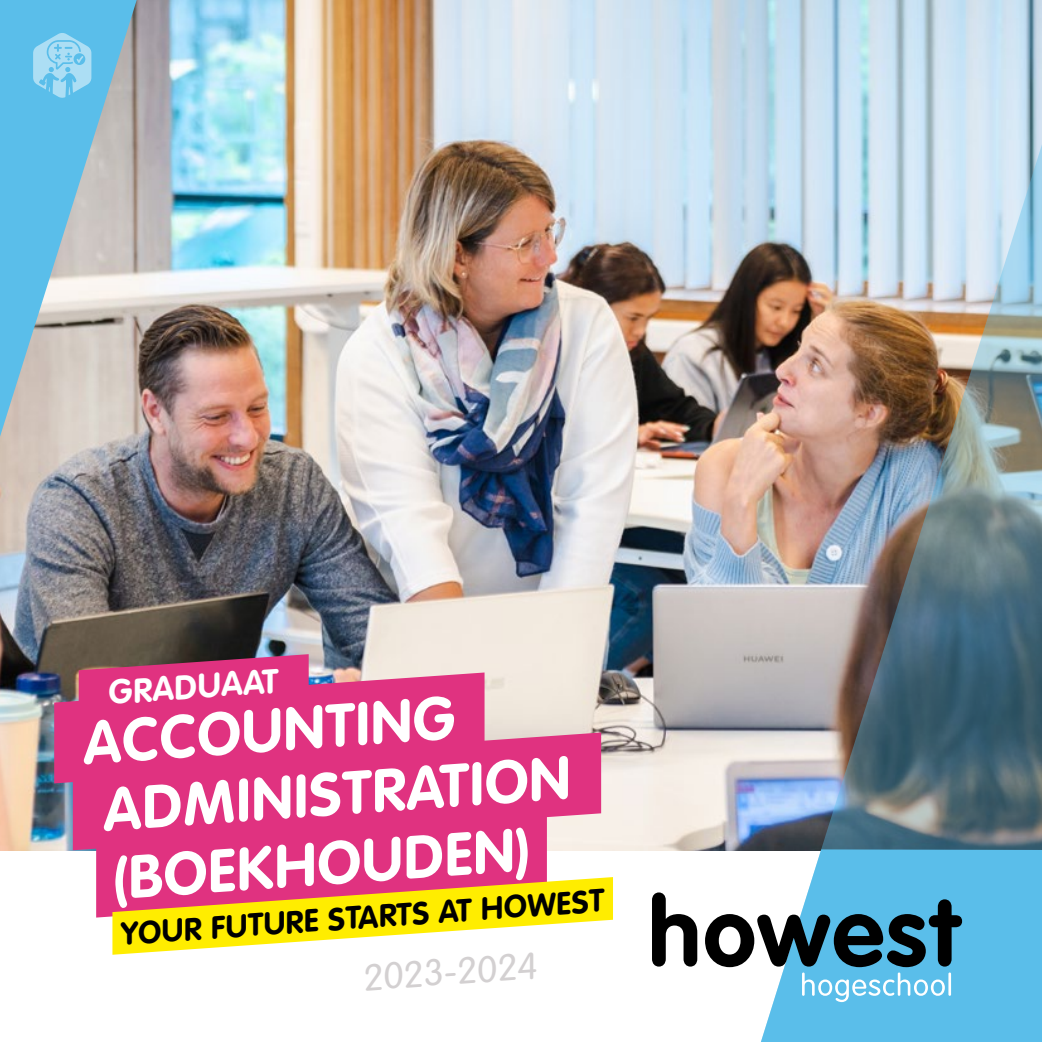
<style>
.page{position:relative;width:1042px;height:1042px;background:#fff}
.page>*{position:absolute;margin:0;border:0;box-sizing:border-box;transform-origin:0 0}
.t1{font:700 59.68px/67.9px "VAG Rounded Std";color:#fff}
.t2{font:300 36.93px "VAG Rounded Std";color:#d3d0d1}
.t3{font:700 33.77px "VAG Rounded Std";color:#fff}
.t4{font:700 31.5px "VAG Rounded Std";color:#000}
</style>
<div class="page">
<img style="left:0;top:0;width:749px;height:850px">
<svg style="left:96px;top:896px;width:517px;height:59px"></svg>
<svg style="left:0;top:626px;width:565px;height:60px;background:#cdbabb"></svg>
<svg style="left:0;top:686px;width:681px;height:210px;background:#e06a97"></svg>
<img style="left:33px;top:628px;width:321px;height:114px">
<svg style="left:0;top:0;width:137px;height:437px;background:#97c1d2"></svg>
<svg style="left:33px;top:33px;width:58px;height:65px;background:#89d0ef"></svg>
<img style="left:749px;top:0;width:293px;height:851px">
<svg style="left:761px;top:849px;width:281px;height:193px;background:#67c2ea"></svg>
<svg style="left:652px;top:892px;width:45px;height:74px"></svg>
<svg style="left:705px;top:899px;width:257px;height:103px"></svg>
<hr style="left:948px;top:972px;width:3px;height:24px;background:#fff">
<p class="t3" style="left:107px;top:672px;width:171px;rotate:-4deg">GRADUAAT</p>
<p class="t1" style="left:80px;top:712px;width:484px;rotate:-4deg">ACCOUNTING<br>ADMINISTRATION</p>
<p class="t1" style="left:109px;top:847px;width:419px;rotate:-4deg">(BOEKHOUDEN)</p>
<p class="t4" style="left:119px;top:915px;width:486px;rotate:-4deg">YOUR FUTURE STARTS AT HOWEST</p>
<p class="t2" style="left:361px;top:956px;width:176px;rotate:-4deg">2023-2024</p>
</div>
